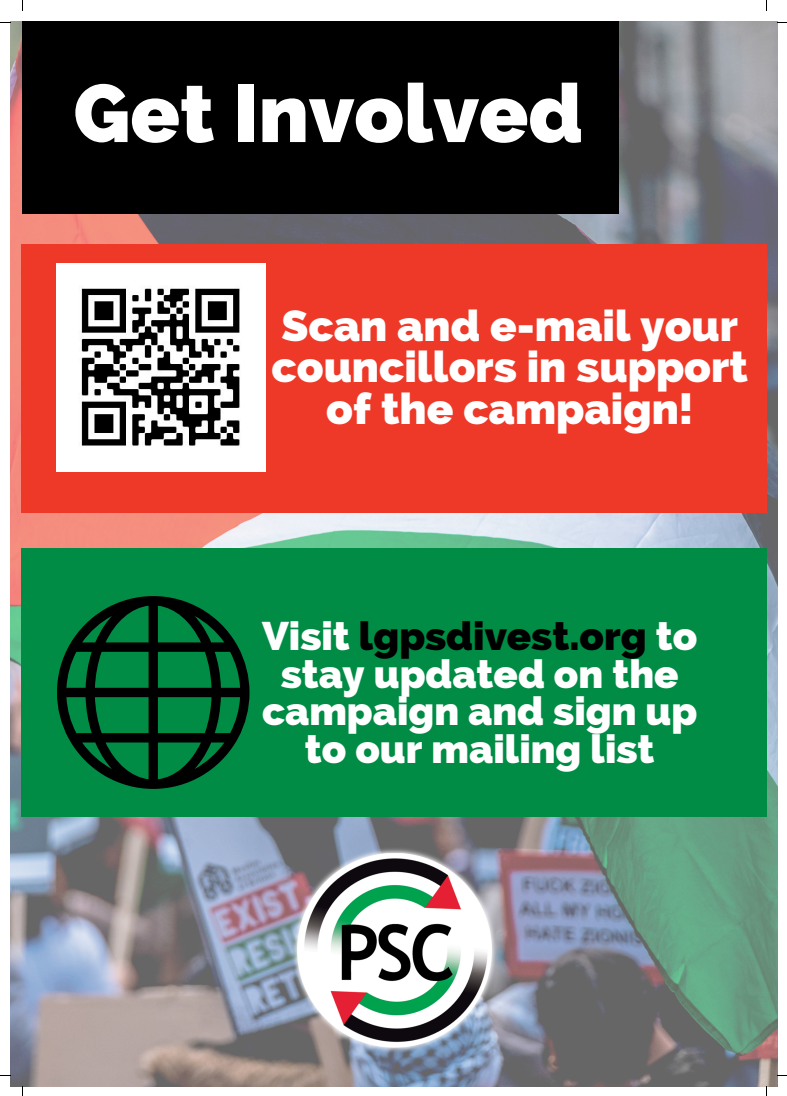
<style>
.page{position:relative;width:787px;height:1096px;background:#fff}
.page>*{position:absolute;margin:0;border:0;box-sizing:border-box;transform-origin:0 0}
.t1{font:800 81.38px "Raleway";color:#fff}
.t2{font:800 43.75px/41.2px "Raleway";color:#fff;text-align:center}
.t3{font:800 40px/37.5px "Raleway";color:#fff;text-align:center}
.s1{color:#000}
</style>
<div class="page">
<img style="left:10px;top:22px;width:767px;height:1064px">
<div style="left:21px;top:244px;width:747px;height:268px;background:#ee3928"></div>
<div style="left:21px;top:21px;width:598px;height:193px;background:#000"></div>
<img style="left:57px;top:263px;width:208px;height:208px">
<div style="left:15px;top:548px;width:759px;height:268px;background:#008c44"></div>
<svg style="left:57px;top:596px;width:192px;height:192px"></svg>
<img style="left:288px;top:844px;width:212px;height:212px">
<p class="t1" style="left:73px;top:65px;width:511px">Get Involved</p>
<p class="t2" style="left:272px;top:305px;width:478px">Scan and e-mail your councillors in support of the campaign!</p>
<p class="t3" style="left:262px;top:617px;width:437px">Visit <span class="s1">lgpsdivest.org</span> to stay updated on the campaign and sign up to our mailing list</p>
</div>
